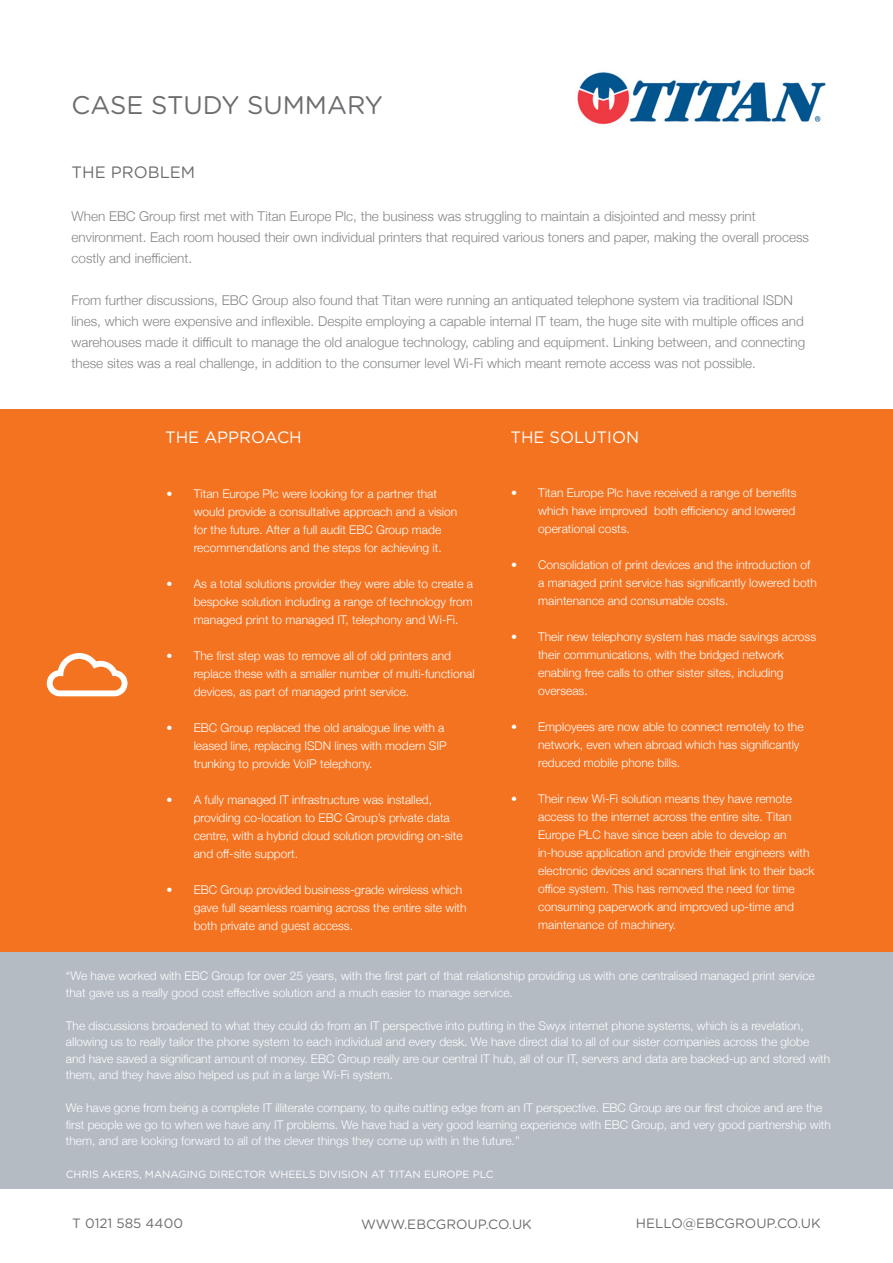
<style>
.page{position:relative;width:893px;height:1263px;background:#fff}
.page>*{position:absolute;margin:0;border:0;box-sizing:border-box;transform-origin:0 0}
.t1{font:25.5px "Gotham Rounded";color:#6c6d70}
.t2{font:16.5px "Gotham Rounded";color:#fff}
.t3{font:16.5px "Gotham Rounded";color:#6c6d70}
.t4{font:300 13.5px/21px "Helvetica Neue";color:#848689}
.t5{font:13.5px "Gotham Rounded";color:#6c6d70}
.t6{font:300 12px/18px "Helvetica Neue";color:#fff}
.t7{font:10.5px "Gotham Rounded";color:#fff}
</style>
<div class="page">
<div style="left:0;top:922px;width:893px;height:267px;background:#b4bbc3"></div>
<div style="left:0;top:409px;width:893px;height:346px;background:#f47321"></div>
<div style="left:0;top:754px;width:893px;height:197px;background:#f47321"></div>
<svg style="left:47px;top:653px;width:81px;height:43px"></svg>
<img style="left:577px;top:72px;width:249px;height:53px">
<p class="t1" style="left:72px;top:87px;width:313px">CASE STUDY SUMMARY</p>
<p class="t3" style="left:72px;top:160px;width:125px">THE PROBLEM</p>
<p class="t4" style="left:72px;top:204px;width:739px">When EBC Group first met with Titan Europe Plc, the business was struggling to maintain a disjointed and messy print environment. Each room housed their own individual printers that required various toners and paper, making the overall process costly and inefficient.</p>
<p class="t4" style="left:72px;top:288px;width:735px">From further discussions, EBC Group also found that Titan were running an antiquated telephone system via traditional ISDN lines, which were expensive and inflexible. Despite employing a capable internal IT team, the huge site with multiple offices and warehouses made it difficult to manage the old analogue technology, cabling and equipment. Linking between, and connecting these sites was a real challenge, in addition to the consumer level Wi-Fi which meant remote access was not possible.</p>
<p class="t2" style="left:165px;top:426px;width:138px">THE APPROACH</p>
<p class="t2" style="left:510px;top:426px;width:130px">THE SOLUTION</p>
<p class="t6" style="left:194px;top:484px;width:265px;text-indent:-27px">• Titan Europe Plc were looking for a partner that would provide a consultative approach and a vision for the future. After a full audit EBC Group made recommendations and the steps for achieving it.</p>
<p class="t6" style="left:194px;top:574px;width:281px;text-align:justify;text-indent:-27px">• As a total solutions provider they were able to create a bespoke solution including a range of technology from managed print to managed IT, telephony and Wi-Fi.</p>
<p class="t6" style="left:194px;top:646px;width:282px;text-indent:-27px">• The first step was to remove all of old printers and replace these with a smaller number of multi-functional devices, as part of managed print service.</p>
<p class="t6" style="left:194px;top:718px;width:254px;text-indent:-27px">• EBC Group replaced the old analogue line with a leased line, replacing ISDN lines with modern SIP trunking to provide VoIP telephony.</p>
<p class="t6" style="left:194px;top:790px;width:270px;text-indent:-27px">• A fully managed IT infrastructure was installed, providing co-location to EBC Group’s private data centre, with a hybrid cloud solution providing on-site and off-site support.</p>
<p class="t6" style="left:194px;top:880px;width:274px;text-indent:-27px">• EBC Group provided business-grade wireless which gave full seamless roaming across the entire site with both private and guest access.</p>
<p class="t6" style="left:538px;top:483px;width:260px;text-align:justify;text-indent:-27px">• Titan Europe Plc have received a range of benefits which have improved both efficiency and lowered operational costs.</p>
<p class="t6" style="left:538px;top:555px;width:280px;text-indent:-27px">• Consolidation of print devices and the introduction of a managed print service has significantly lowered both maintenance and consumable costs.</p>
<p class="t6" style="left:538px;top:627px;width:280px;text-indent:-27px">• Their new telephony system has made savings across their communications, with the bridged network enabling free calls to other sister sites, including overseas.</p>
<p class="t6" style="left:538px;top:717px;width:267px;text-indent:-27px">• Employees are now able to connect remotely to the network, even when abroad which has significantly reduced mobile phone bills.</p>
<p class="t6" style="left:538px;top:789px;width:278px;text-indent:-27px">• Their new Wi-Fi solution means they have remote access to the internet across the entire site. Titan Europe PLC have since been able to develop an in-house application and provide their engineers with electronic devices and scanners that link to their back office system. This has removed the need for time consuming paperwork and improved up-time and maintenance of machinery.</p>
<p class="t6" style="left:66px;top:967px;width:750px;line-height:16.5px">“We have worked with EBC Group for over 25 years, with the first part of that relationship providing us with one centralised managed print service that gave us a really good cost effective solution and a much easier to manage service.</p>
<p class="t6" style="left:66px;top:1016px;width:766px;line-height:16.5px">The discussions broadened to what they could do from an IT perspective into putting in the Swyx internet phone systems, which is a revelation, allowing us to really tailor the phone system to each individual and every desk. We have direct dial to all of our sister companies across the globe and have saved a significant amount of money. EBC Group really are our central IT hub, all of our IT, servers and data are backed-up and stored with them, and they have also helped us put in a large Wi-Fi system.</p>
<p class="t6" style="left:66px;top:1099px;width:766px;line-height:16.5px">We have gone from being a complete IT illiterate company, to quite cutting edge from an IT perspective. EBC Group are our first choice and are the first people we go to when we have any IT problems. We have had a very good learning experience with EBC Group, and very good partnership with them, and are looking forward to all of the clever things they come up with in the future.’’</p>
<p class="t7" style="left:66px;top:1167px;width:429px">CHRIS AKERS, MANAGING DIRECTOR WHEELS DIVISION AT TITAN EUROPE PLC</p>
<p class="t5" style="left:72px;top:1214px;width:112px">T 0121 585 4400</p>
<p class="t5" style="left:361px;top:1215px;width:172px">WWW.EBCGROUP.CO.UK</p>
<p class="t5" style="left:636px;top:1214px;width:186px">HELLO@EBCGROUP.CO.UK</p>
</div>
